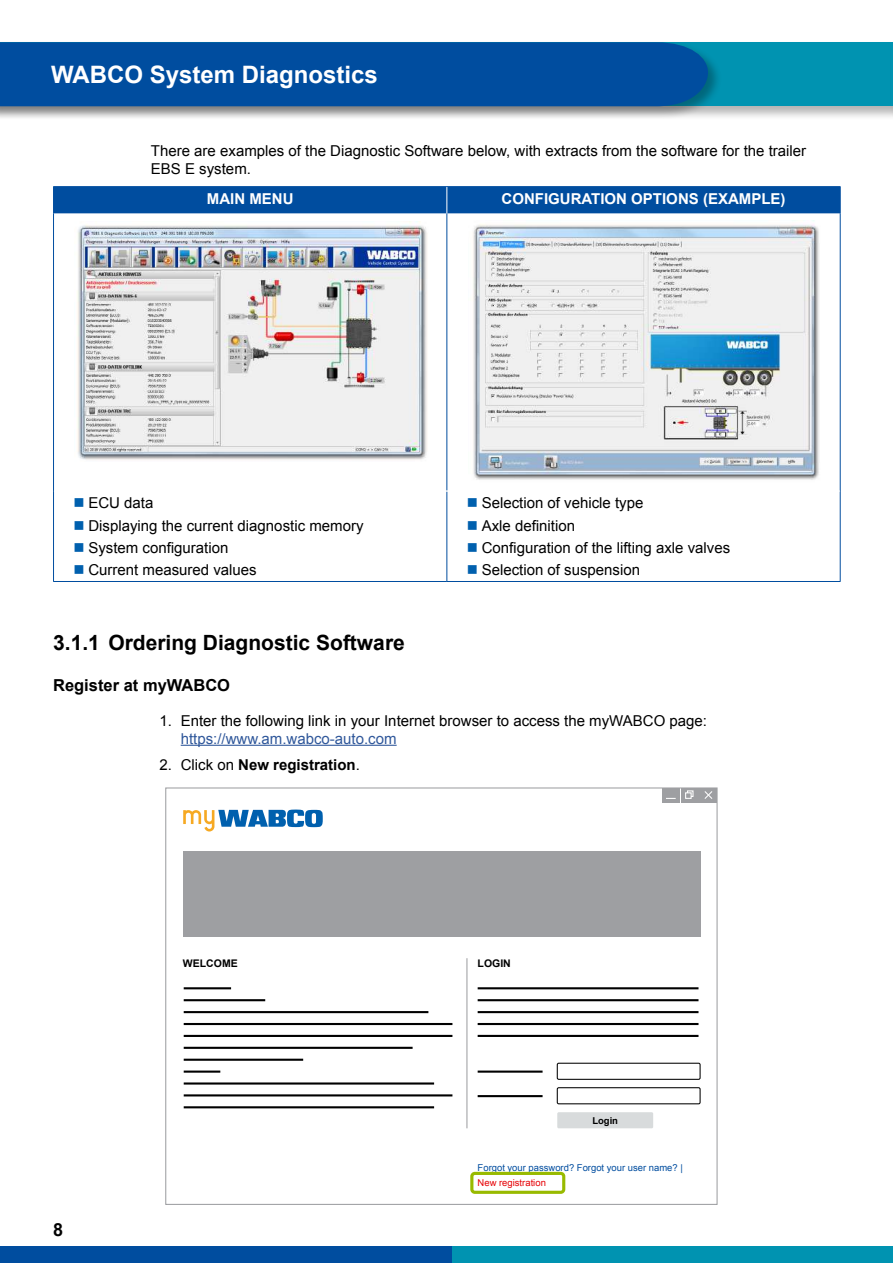
<style>
.page{position:relative;width:893px;height:1263px;background:#fff}
.page>*{position:absolute;margin:0;border:0;box-sizing:border-box;transform-origin:0 0}
.t1{font:700 24px "Arial";color:#fff}
.t2{font:700 21px "Arial";color:#000}
.t3{font:700 18px "Arial";color:#000}
.t4{font:700 16.5px "Arial";color:#000}
.t5{font:15px/22.2px "Arial";color:#000}
.t6{font:700 15px "Arial";color:#fff}
.t7{font:15px "Arial";color:#30589b}
.t8{font:700 15px "Arial";color:#000}
.t9{font:700 10.5px "Arial";color:#000}
.t10{font:9.45px "Arial";color:#004d9f}
.t11{font:9.45px "Arial";color:#e60005}
.t12{font:700 9.45px "Arial";color:#000}
.s1{font-weight:400}
</style>
<div class="page">
<div style="left:0;top:1246px;width:453px;height:17px;background:#004d9f"></div>
<div style="left:453px;top:1246px;width:440px;height:17px;background:#0093b1"></div>
<div style="left:0;top:40px;width:893px;height:80px;background:#000;opacity:.3"></div>
<div style="left:0;top:43px;width:893px;height:63px;background:#0093b1"></div>
<div style="left:0;top:40px;width:722px;height:81px;background:#000;opacity:.3"></div>
<div style="left:0;top:42px;width:708px;height:64px;background:#004d9f"></div>
<hr style="left:889px;top:40px;width:4px;height:80px;background:#000;opacity:.3">
<hr style="left:892px;top:43px;width:1px;height:63px;background:#0093b1">
<hr style="left:181px;top:745px;width:216px;height:1px;background:#30589b">
<hr style="left:446px;top:213px;width:1px;height:278px;background:#004d9f">
<hr style="left:446px;top:491px;width:1px;height:90px;background:#004d9f">
<hr style="left:53px;top:186px;width:394px;height:1px;background:#004d9f">
<hr style="left:447px;top:186px;width:394px;height:1px;background:#004d9f">
<hr style="left:53px;top:213px;width:1px;height:278px;background:#004d9f">
<hr style="left:840px;top:213px;width:1px;height:278px;background:#004d9f">
<hr style="left:53px;top:491px;width:1px;height:90px;background:#004d9f">
<hr style="left:840px;top:491px;width:1px;height:90px;background:#004d9f">
<hr style="left:53px;top:581px;width:394px;height:1px;background:#004d9f">
<hr style="left:447px;top:581px;width:394px;height:1px;background:#004d9f">
<hr style="left:54px;top:491px;width:393px;height:1px;background:#fff">
<div style="left:53px;top:187px;width:788px;height:26px;background:#004d9f"></div>
<img style="left:77px;top:221px;width:350px;height:239px">
<img style="left:473px;top:220px;width:346px;height:260px">
<div style="left:700px;top:788px;width:17px;height:14px;background:#9e9fa2"></div>
<div style="left:681px;top:788px;width:17px;height:14px;background:#9e9fa2"></div>
<div style="left:662px;top:788px;width:18px;height:14px;background:#9e9fa2"></div>
<svg style="left:704px;top:791px;width:9px;height:8px"></svg>
<div style="left:687px;top:790px;width:6px;height:7px;border:1px solid #fff"></div>
<div style="left:685px;top:792px;width:7px;height:7px;border:1px solid #fff"></div>
<div style="left:183px;top:851px;width:517px;height:85px;background:#9e9fa2"></div>
<svg style="left:183px;top:809px;width:140px;height:22px"></svg>
<hr style="left:478px;top:987px;width:220px;height:2px;background:#000">
<hr style="left:478px;top:999px;width:220px;height:2px;background:#000">
<hr style="left:478px;top:1011px;width:220px;height:2px;background:#000">
<hr style="left:478px;top:1023px;width:220px;height:2px;background:#000">
<hr style="left:478px;top:1035px;width:220px;height:2px;background:#000">
<hr style="left:184px;top:987px;width:47px;height:2px;background:#000">
<hr style="left:184px;top:999px;width:81px;height:2px;background:#000">
<hr style="left:184px;top:1011px;width:244px;height:2px;background:#000">
<hr style="left:184px;top:1023px;width:268px;height:2px;background:#000">
<hr style="left:184px;top:1035px;width:268px;height:2px;background:#000">
<hr style="left:184px;top:1047px;width:229px;height:2px;background:#000">
<hr style="left:184px;top:1059px;width:119px;height:2px;background:#000">
<hr style="left:184px;top:1070px;width:36px;height:3px;background:#000">
<hr style="left:184px;top:1082px;width:250px;height:2px;background:#000">
<hr style="left:184px;top:1094px;width:268px;height:2px;background:#000">
<hr style="left:184px;top:1106px;width:250px;height:2px;background:#000">
<hr style="left:478px;top:1070px;width:65px;height:3px;background:#000">
<hr style="left:466px;top:958px;width:1px;height:170px;background:#9e9fa2">
<div style="left:557px;top:1063px;width:144px;height:17px;border:1px solid #000"></div>
<hr style="left:478px;top:1095px;width:65px;height:2px;background:#000">
<div style="left:557px;top:1087px;width:144px;height:17px;border:1px solid #000"></div>
<div style="left:557px;top:1112px;width:96px;height:16px;background:#d8dbdc"></div>
<div style="left:470px;top:1172px;width:95px;height:22px;border:3px solid #98ba00;border-radius:3px"></div>
<h1 class="t1" style="left:51px;top:59px;width:328px">WABCO System Diagnostics</h1>
<p class="t5" style="left:151px;top:141px;width:657px;line-height:18px">There are examples of the Diagnostic Software below, with extracts from the software for the trailer<br>EBS E system.</p>
<p class="t6" style="left:207px;top:189px;width:88px">MAIN MENU</p>
<p class="t6" style="left:502px;top:189px;width:285px">CONFIGURATION OPTIONS (EXAMPLE)</p>
<p class="t5" style="left:88px;top:492px;width:277px">ECU data<br>Displaying the current diagnostic memory<br>System configuration<br>Current measured values</p>
<p class="t5" style="left:482px;top:492px;width:250px">Selection of vehicle type<br>Axle definition<br>Configuration of the lifting axle valves<br>Selection of suspension</p>
<h2 class="t2" style="left:53px;top:628px;width:353px">3.1.1 Ordering Diagnostic Software</h2>
<p class="t4" style="left:53px;top:674px;width:178px">Register at myWABCO</p>
<p class="t5" style="left:159px;top:709px;width:549px">1. Enter the following link in your Internet browser to access the myWABCO page:</p>
<p class="t7" style="left:181px;top:728px;width:217px">https://www.am.wabco-auto.com</p>
<p class="t8" style="left:159px;top:755px;width:202px"><span class="s1">2. Click on</span> New registration<span class="s1">.</span></p>
<p class="t9" style="left:183px;top:956px;width:56px">WELCOME</p>
<p class="t9" style="left:478px;top:956px;width:35px">LOGIN</p>
<p class="t12" style="left:592px;top:1114px;width:27px">Login</p>
<p class="t3" style="left:53px;top:1217px;width:12px">8</p>
<p class="t10" style="left:478px;top:1161px;width:207px">Forgot your password? Forgot your user name? |</p>
<p class="t11" style="left:478px;top:1176px;width:70px">New registration</p>
</div>
